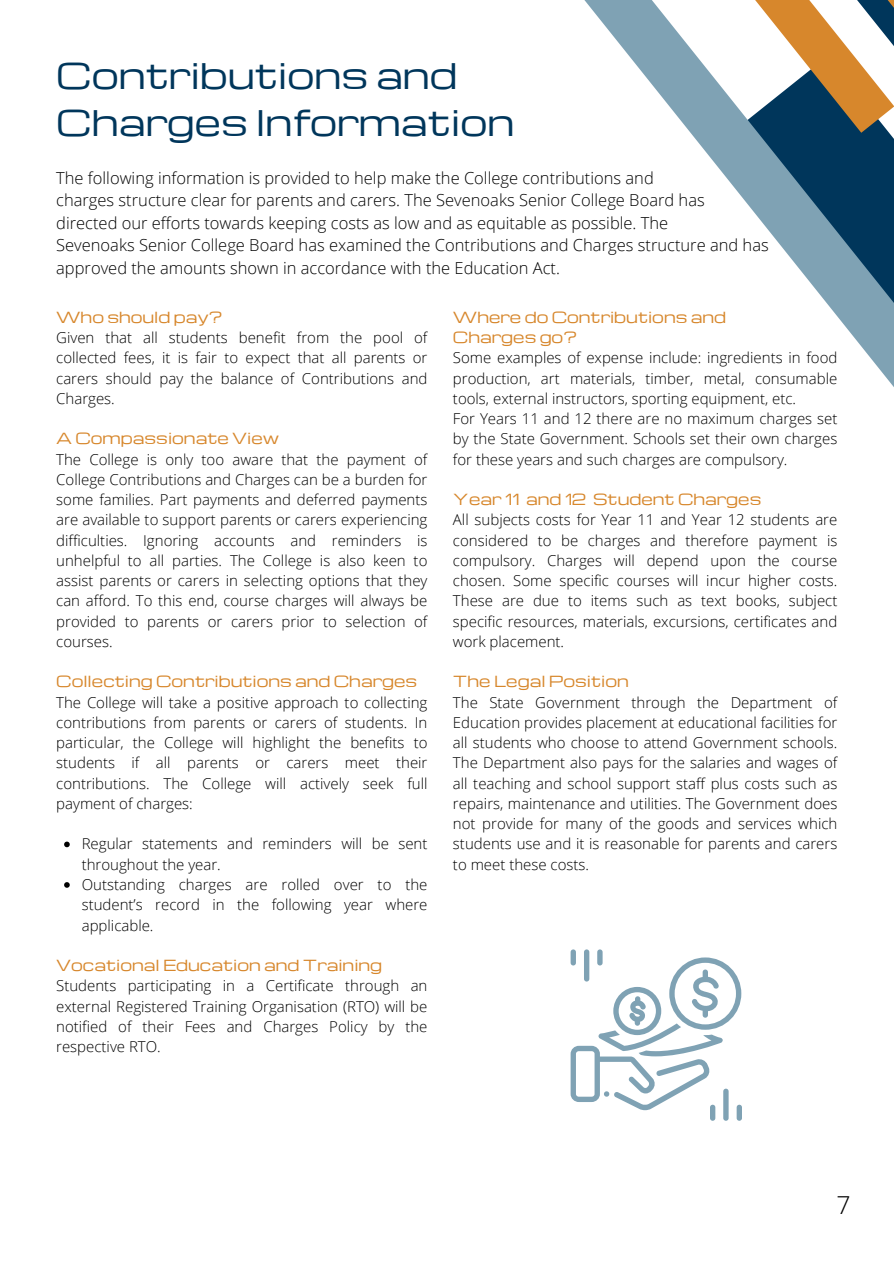
<style>
.page{position:relative;width:894px;height:1264px;background:#fff}
.page>*{position:absolute;margin:0;border:0;box-sizing:border-box;transform-origin:0 0}
.t1{font:34.5px/47.2px "Michroma";color:#00365b}
.t2{font:300 24.75px "Open Sans";color:#000}
.t3{font:300 16.5px/22.5px "Open Sans";color:#000}
.t4{font:300 15px/20.2px "Open Sans";color:#000;text-align:justify}
.t5{font:15px/20.2px "Michroma";color:#d7872c}
</style>
<div class="page">
<svg style="left:584px;top:0;width:309px;height:386px"></svg>
<svg style="left:636px;top:0;width:257px;height:133px"></svg>
<svg style="left:64px;top:841px;width:6px;height:6px"></svg>
<svg style="left:64px;top:882px;width:6px;height:5px"></svg>
<div style="left:584px;top:949px;width:5px;height:32px;background:#7fa2b4;border-radius:3px"></div>
<div style="left:597px;top:949px;width:5px;height:16px;background:#7fa2b4;border-radius:3px"></div>
<div style="left:570px;top:949px;width:5px;height:16px;background:#7fa2b4;border-radius:3px"></div>
<div style="left:723px;top:1088px;width:5px;height:32px;background:#7fa2b4;border-radius:3px"></div>
<div style="left:709px;top:1104px;width:6px;height:16px;background:#7fa2b4;border-radius:3px"></div>
<div style="left:736px;top:1104px;width:5px;height:16px;background:#7fa2b4;border-radius:3px"></div>
<svg style="left:570px;top:957px;width:171px;height:153px"></svg>
<h1 class="t1" style="left:56px;top:53px;width:459px">Contributions and<br>Charges Information</h1>
<p class="t3" style="left:56px;top:166px;width:713px">The following information is provided to help make the College contributions and<br>charges structure clear for parents and carers. The Sevenoaks Senior College Board has directed our efforts towards keeping costs as low and as equitable as possible. The<br>Sevenoaks Senior College Board has examined the Contributions and Charges structure and has approved the amounts shown in accordance with the Education Act.</p>
<p class="t5" style="left:56px;top:307px;width:168px">Who should pay?</p>
<p class="t4" style="left:56px;top:327px;width:372px">Given that all students benefit from the pool of collected fees, it is fair to expect that all parents or carers should pay the balance of Contributions and Charges.</p>
<p class="t5" style="left:56px;top:429px;width:224px">A Compassionate View</p>
<p class="t4" style="left:56px;top:448px;width:372px">The College is only too aware that the payment of College Contributions and Charges can be a burden for some families. Part payments and deferred payments are available to support parents or carers experiencing difficulties. Ignoring accounts and reminders is unhelpful to all parties. The College is also keen to assist parents or carers in selecting options that they can afford. To this end, course charges will always be provided to parents or carers prior to selection of courses.</p>
<p class="t5" style="left:56px;top:672px;width:362px">Collecting Contributions and Charges</p>
<p class="t4" style="left:56px;top:691px;width:372px">The College will take a positive approach to collecting contributions from parents or carers of students. In particular, the College will highlight the benefits to students if all parents or carers meet their contributions. The College will actively seek full payment of charges:</p>
<p class="t4" style="left:82px;top:833px;width:347px;text-align:left">Regular statements and reminders will be sent throughout the year.<br>Outstanding charges are rolled over to the student’s record in the following year where applicable.</p>
<p class="t5" style="left:56px;top:955px;width:327px">Vocational Education and Training</p>
<p class="t4" style="left:56px;top:975px;width:372px">Students participating in a Certificate through an external Registered Training Organisation (RTO) will be notified of their Fees and Charges Policy by the respective RTO.</p>
<p class="t5" style="left:453px;top:307px;width:274px">Where do Contributions and<br>Charges go?</p>
<p class="t4" style="left:453px;top:347px;width:386px;text-align:left">Some examples of expense include: ingredients in food production, art materials, timber, metal, consumable tools, external instructors, sporting equipment, etc.<br>For Years 11 and 12 there are no maximum charges set by the State Government. Schools set their own charges for these years and such charges are compulsory.</p>
<p class="t5" style="left:453px;top:490px;width:310px">Year 11 and 12 Student Charges</p>
<p class="t4" style="left:453px;top:509px;width:386px">All subjects costs for Year 11 and Year 12 students are considered to be charges and therefore payment is compulsory. Charges will depend upon the course chosen. Some specific courses will incur higher costs.<br>These are due to items such as text books, subject specific resources, materials, excursions, certificates and work placement.</p>
<p class="t5" style="left:453px;top:672px;width:177px">The Legal Position</p>
<p class="t4" style="left:453px;top:691px;width:386px">The State Government through the Department of Education provides placement at educational facilities for all students who choose to attend Government schools.<br>The Department also pays for the salaries and wages of all teaching and school support staff plus costs such as repairs, maintenance and utilities. The Government does not provide for many of the goods and services which students use and it is reasonable for parents and carers to meet these costs.</p>
<h2 class="t2" style="left:836px;top:1188px;width:16px">7</h2>
</div>
